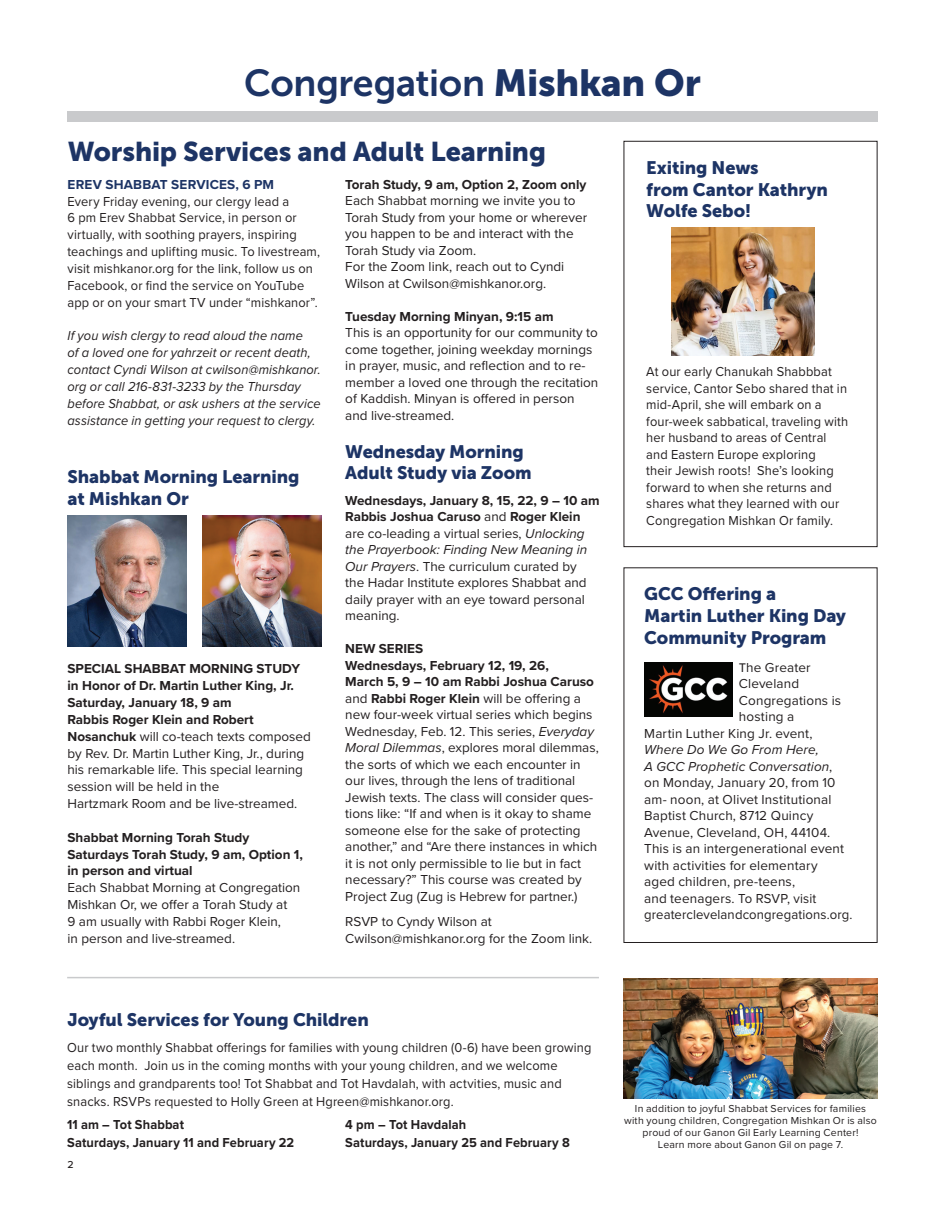
<style>
.page{position:relative;width:945px;height:1215px;background:#fff}
.page>*{position:absolute;margin:0;border:0;box-sizing:border-box;transform-origin:0 0}
.t1{font:37.5px "Museo Sans 700";letter-spacing:-.01em;color:#1d3465}
.t2{font:27px "Museo Sans 900";letter-spacing:-.005em;color:#1d3465}
.t3{font:18px/21.9px "Museo Sans 900";letter-spacing:-.005em;color:#1d3465}
.t4{font:13.5px/16.5px "Proxima Nova";color:#231f20}
.t5{font:13.5px/16.5px "Proxima Nova";color:#231f20;scale:.95 1}
.t6{font:italic 13.5px/16.8px "Proxima Nova";letter-spacing:.01em;color:#231f20;scale:.95 1}
.t7{font:700 13.5px/16.8px "Proxima Nova";color:#231f20}
.t8{font:700 13.5px/18px "Proxima Nova";color:#231f20;scale:.95 1}
.t9{font:700 13.5px "Proxima Nova";letter-spacing:.015em;color:#1d3465}
.t10{font:10.5px/12px "Proxima Nova";letter-spacing:.02em;color:#231f20;text-align:center}
.t11{font:500 10.5px "Proxima Nova";color:#231f20}
.s1{font-family:"Museo Sans 900"}
.s2{font-weight:700}
.s3{font-style:italic}
.s4{font-family:"Consolas"}
</style>
<div class="page">
<div style="left:67px;top:111px;width:811px;height:11px;background:#c9cacc"></div>
<img style="left:644px;top:663px;width:88px;height:54px">
<img style="left:203px;top:515px;width:119px;height:132px">
<img style="left:68px;top:515px;width:119px;height:132px">
<hr style="left:67px;top:977px;width:532px;height:1px;background:#c9cacc">
<img style="left:624px;top:978px;width:254px;height:121px">
<div style="left:624px;top:141px;width:254px;height:406px;border:1px solid #231f20"></div>
<img style="left:671px;top:228px;width:144px;height:127px">
<h1 class="t1" style="left:244px;top:62px;width:458px">Congregation <span class="s1">Mishkan Or</span></h1>
<h2 class="t2" style="left:68px;top:136px;width:480px">Worship Services and Adult Learning</h2>
<p class="t9" style="left:68px;top:174px;width:208px">EREV SHABBAT SERVICES, 6 PM</p>
<p class="t5" style="left:68px;top:192px;width:267px">Every Friday evening, our clergy lead a<br>6 pm Erev Shabbat Service, in person or virtually, with soothing prayers, inspiring teachings and uplifting music. To livestream, visit mishkanor.org for the link, follow us on Facebook, or find the service on YouTube app or on your smart TV under “mishkanor”.</p>
<p class="t6" style="left:68px;top:327px;width:268px">If you wish clergy to read aloud the name<br>of a loved one for yahrzeit or recent death, contact Cyndi Wilson at cwilson@mishkanor. org or call 216-831-3233 by the Thursday before Shabbat, or ask ushers at the service assistance in getting your request to clergy.</p>
<h3 class="t3" style="left:646px;top:157px;width:183px">Exiting News<br>from Cantor Kathryn<br>Wolfe Sebo!</h3>
<p class="t7" style="left:345px;top:175px;width:243px">Torah Study, 9 am, Option 2, Zoom only</p>
<p class="t4" style="left:345px;top:192px;width:243px">Each Shabbat morning we invite you to Torah Study from your home or wherever you happen to be and interact with the Torah Study via Zoom.<br>For the Zoom link, reach out to Cyndi Wilson at Cwilson@mishkanor.org.</p>
<p class="t7" style="left:345px;top:307px;width:210px">Tuesday Morning Minyan, 9:15 am</p>
<p class="t4" style="left:345px;top:324px;width:255px">This is an opportunity for our community to come together, joining weekday mornings in prayer, music, and reflection and to re&shy;member a loved one through the recitation of Kaddish. Minyan is offered in person and live-streamed.</p>
<h3 class="t3" style="left:345px;top:441px;width:188px">Wednesday Morning<br>Adult Study via Zoom</h3>
<p class="t4" style="left:345px;top:492px;width:256px"><span class="s2">Wednesdays, January 8, 15, 22, 9 – 10 am Rabbis Joshua Caruso</span> and <span class="s2">Roger Klein </span>are co-leading a virtual series, <span class="s3">Unlocking the Prayerbook: Finding New Meaning in Our Prayers</span>. The curriculum curated by<br>the Hadar Institute explores Shabbat and daily prayer with an eye toward personal meaning.</p>
<p class="t4" style="left:345px;top:640px;width:255px"><span class="s2">NEW SERIES<br>Wednesdays, February 12, 19, 26,<br>March 5, 9 – 10 am Rabbi Joshua Caruso </span>and <span class="s2">Rabbi Roger Klein</span> will be offering a new four-week virtual series which begins Wednesday, Feb. 12. This series, <span class="s3">Everyday Moral Dilemmas</span>, explores moral dilemmas, the sorts of which we each encounter in our lives, through the lens of traditional Jewish texts. The class will consider ques&shy;tions like: “If and when is it okay to shame someone else for the sake of protecting another,” and “Are there instances in which it is not only permissible to lie but in fact necessary?” This course was created by Project Zug (Zug is Hebrew for partner.)</p>
<p class="t4" style="left:345px;top:913px;width:249px">RSVP to Cyndy Wilson at<br>Cwilson@mishkanor.org for the Zoom link.</p>
<p class="t5" style="left:646px;top:363px;width:214px">At our early Chanukah Shabbbat service, Cantor Sebo shared that in mid-April, she will embark on a four-week sabbatical, traveling with her husband to areas of Central and Eastern Europe exploring<br>their Jewish roots! She’s looking forward to when she returns and shares what they learned with our<br>Congregation Mishkan Or family.</p>
<h3 class="t3" style="left:68px;top:466px;width:233px">Shabbat Morning Learning at Mishkan Or</h3>
<h3 class="t3" style="left:644px;top:583px;width:203px">GCC Offering a<br>Martin Luther King Day<br>Community Program</h3>
<p class="t4" style="left:739px;top:658px;width:73px"><span class="s4">T</span>he Greater</p>
<p class="t4" style="left:739px;top:675px;width:62px">Cleveland</p>
<p class="t4" style="left:739px;top:691px;width:104px">Congregations is</p>
<p class="t4" style="left:739px;top:708px;width:57px">hosting a</p>
<p class="t4" style="left:644px;top:724px;width:170px">Martin Luther King Jr. event,</p>
<p class="t4" style="left:644px;top:741px;width:210px"><span class="s3">Where Do We Go From Here,<br>A GCC Prophetic Conversation</span>,<br>on Monday, January 20, from 10 am- noon, at Olivet Institutional<br>Baptist Church, 8712 Quincy<br>Avenue, Cleveland, OH, 44104.<br>This is an intergenerational event with activities for elementary<br>aged children, pre-teens,<br>and teenagers. To RSVP, visit greaterclevelandcongregations.org.</p>
<p class="t4" style="left:68px;top:660px;width:245px"><span class="s2">SPECIAL SHABBAT MORNING STUDY in Honor of Dr. Martin Luther King, Jr.<br>Saturday, January 18, 9 am<br>Rabbis Roger Klein and Robert Nosanchuk</span> will co-teach texts composed by Rev. Dr. Martin Luther King, Jr., during his remarkable life. This special learning session will be held in the<br>Hartzmark Room and be live-streamed.</p>
<p class="t7" style="left:68px;top:829px;width:237px">Shabbat Morning Torah Study<br>Saturdays Torah Study, 9 am, Option 1, in person and virtual</p>
<p class="t4" style="left:68px;top:879px;width:234px">Each Shabbat Morning at Congregation Mishkan Or, we offer a Torah Study at<br>9 am usually with Rabbi Roger Klein,<br>in person and live-streamed.</p>
<h3 class="t3" style="left:68px;top:1009px;width:303px">Joyful Services for Young Children</h3>
<p class="t5" style="left:67px;top:1038px;width:553px;line-height:18px">Our two monthly Shabbat offerings for families with young children (0-6) have been growing each month. Join us in the coming months with your young children, and we welcome siblings and grandparents too! Tot Shabbat and Tot Havdalah, with actvities, music and snacks. RSVPs requested to Holly Green at Hgreen@mishkanor.org.</p>
<p class="t8" style="left:345px;top:1116px;width:238px">4 pm – Tot Havdalah<br>Saturdays, January 25 and February 8</p>
<p class="t8" style="left:67px;top:1116px;width:241px">11 am – Tot Shabbat<br>Saturdays, January 11 and February 22</p>
<p class="t11" style="left:68px;top:1156px;width:8px">2</p>
<p class="t10" style="left:624px;top:1102px;width:254px">In addition to joyful Shabbat Services for families with young children, Congregation Mishkan Or is also proud of our Ganon Gil Early Learning Center!<br>Learn more about Ganon Gil on page 7.</p>
</div>
